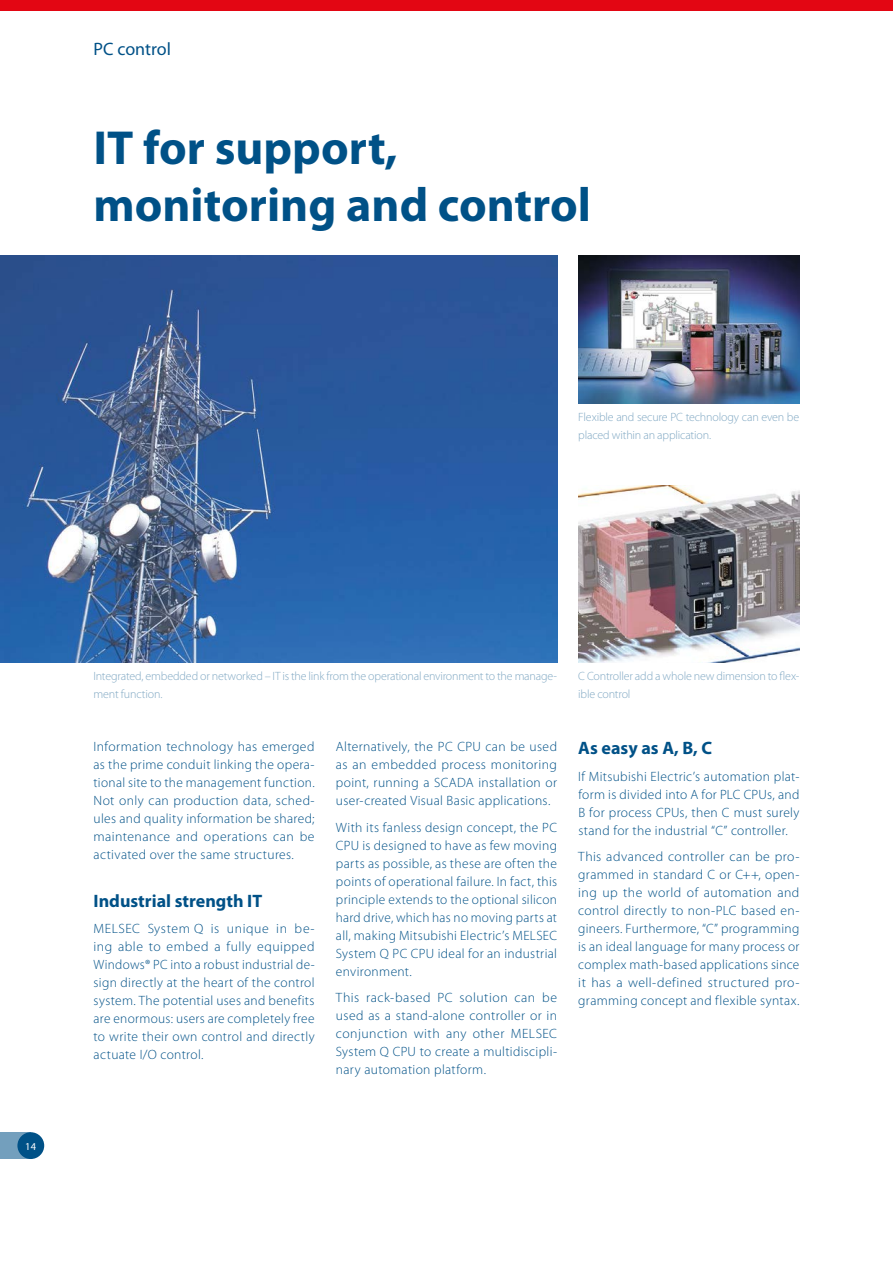
<style>
.page{position:relative;width:893px;height:1263px;background:#fff}
.page>*{position:absolute;margin:0;border:0;box-sizing:border-box;transform-origin:0 0}
.t1{font:700 48px/57.6px "Myriad Pro";color:#005187}
.t2{font:700 18px "Myriad Pro";color:#005187}
.t3{font:18px "Myriad Pro";color:#005187}
.t4{font:300 13.5px/18px "Myriad Pro";letter-spacing:.025em;color:#005187;text-align:justify}
.t5{font:300 12px/18px "Myriad Pro";letter-spacing:-.015em;color:#80a8c3}
.t6{font:10.5px "Myriad Pro";color:#fff}
</style>
<div class="page">
<div style="left:0;top:0;width:893px;height:10px;background:#e30613"></div>
<img style="left:578px;top:485px;width:221px;height:178px">
<img style="left:578px;top:255px;width:221px;height:149px">
<img style="left:0;top:255px;width:557px;height:407px">
<div style="left:0;top:1132px;width:31px;height:27px;background:#739fbd"></div>
<div style="left:17px;top:1132px;width:27px;height:27px;background:#005187;border-radius:50%"></div>
<h2 class="t3" style="left:94px;top:38px;width:79px">PC control</h2>
<h1 class="t1" style="left:94px;top:117px;width:499px">IT for support, monitoring and control</h1>
<p class="t5" style="left:578px;top:409px;width:223px">Flexible and secure PC technology can even be placed within an application.</p>
<p class="t6" style="left:25px;top:1139px;width:13px">14</p>
<p class="t5" style="left:94px;top:668px;width:465px">Integrated, embedded or networked – IT is the link from the operational environment to the manage&shy;ment function.</p>
<p class="t5" style="left:578px;top:668px;width:223px">C Controller add a whole new dimension to flex&shy;ible control</p>
<p class="t4" style="left:94px;top:738px;width:223px">Information technology has emerged as the prime conduit linking the opera&shy;tional site to the management function.<br>Not only can production data, sched&shy;ules and quality information be shared; maintenance and operations can be activated over the same structures.</p>
<h2 class="t2" style="left:94px;top:889px;width:170px">Industrial strength IT</h2>
<p class="t4" style="left:94px;top:920px;width:223px">MELSEC System Q is unique in be&shy;ing able to embed a fully equipped Windows® PC into a robust industrial de&shy;sign directly at the heart of the control system. The potential uses and benefits are enormous: users are completely free to write their own control and directly actuate I/O control.</p>
<p class="t4" style="left:336px;top:738px;width:223px">Alternatively, the PC CPU can be used as an embedded process monitoring point, running a SCADA installation or user-created Visual Basic applications.</p>
<p class="t4" style="left:336px;top:818px;width:223px">With its fanless design concept, the PC CPU is designed to have as few moving parts as possible, as these are often the points of operational failure. In fact, this principle extends to the optional silicon hard drive, which has no moving parts at all, making Mitsubishi Electric’s MELSEC System Q PC CPU ideal for an industrial environment.</p>
<p class="t4" style="left:336px;top:989px;width:223px">This rack-based PC solution can be used as a stand-alone controller or in conjunction with any other MELSEC System Q CPU to create a multidiscipli&shy;nary automation platform.</p>
<h2 class="t2" style="left:578px;top:737px;width:135px">As easy as A, B, C</h2>
<p class="t4" style="left:578px;top:768px;width:223px">If Mitsubishi Electric’s automation plat&shy;form is divided into A for PLC CPUs, and B for process CPUs, then C must surely stand for the industrial “C” controller.</p>
<p class="t4" style="left:578px;top:848px;width:223px">This advanced controller can be pro&shy;grammed in standard C or C++, open&shy;ing up the world of automation and control directly to non-PLC based en&shy;gineers. Furthermore, “C” programming is an ideal language for many process or complex math-based applications since it has a well-defined structured pro&shy;gramming concept and flexible syntax.</p>
</div>
